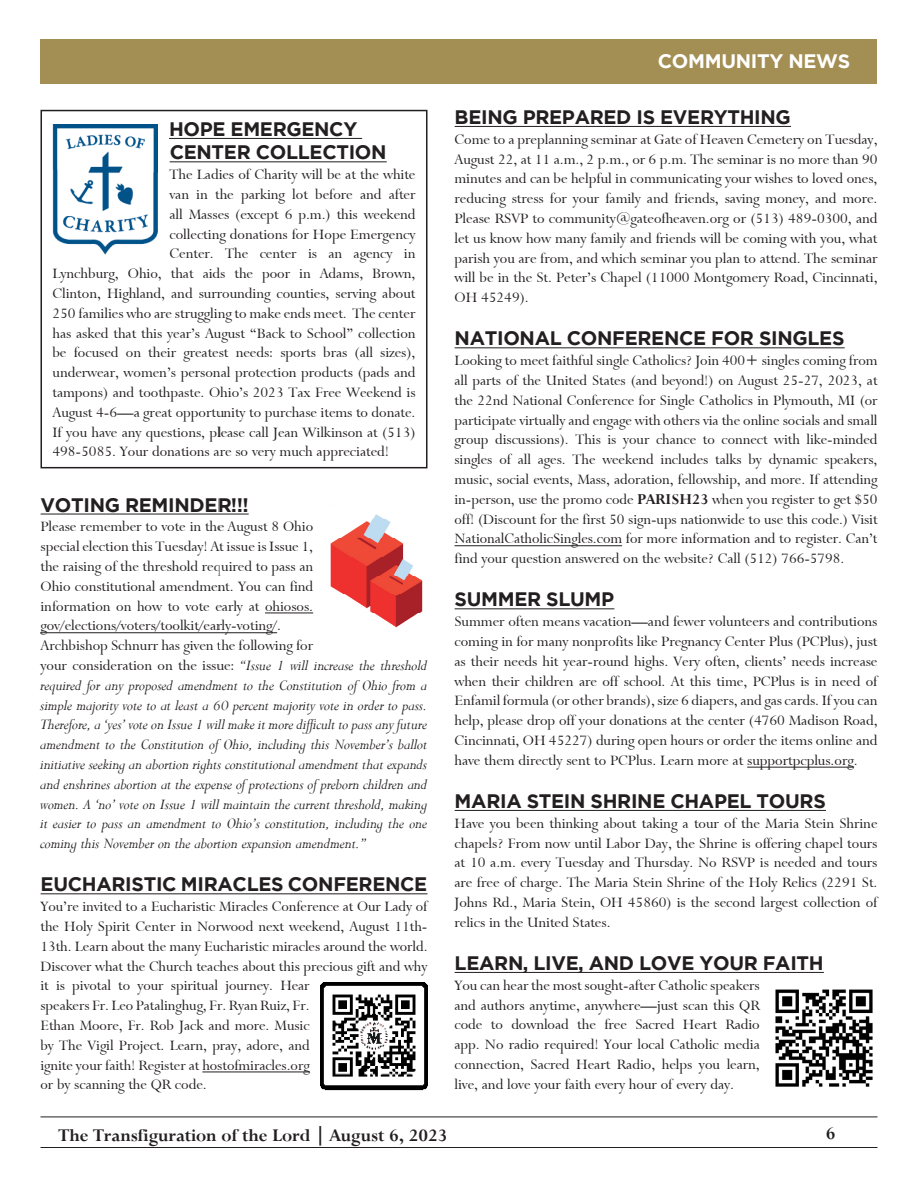
<style>
.page{position:relative;width:918px;height:1188px;background:#fff}
.page>*{position:absolute;margin:0;border:0;box-sizing:border-box;transform-origin:0 0}
.t1{font:700 19.5px "Gotham";letter-spacing:-.015em;color:#231f20}
.t2{font:19.5px "Bronte Bold SWFTE";color:#231f20}
.t3{font:700 19.5px "Gotham";letter-spacing:-.015em;color:#fff}
.t4{font:16.5px/19.8px "Bronte Regular SWFTE";color:#231f20;text-align:justify}
.t5{font:16.5px/19.8px "Bronte Italic SWFTE";color:#231f20}
.s1{font-family:"Bronte Regular SWFTE"}
.s2{font-family:"Bronte Bold SWFTE"}
</style>
<div class="page">
<hr style="left:40px;top:1147px;width:838px;height:1px;background:#231f20">
<hr style="left:40px;top:1117px;width:838px;height:1px;background:#231f20">
<hr style="left:41px;top:514px;width:208px;height:1px;background:#231f20">
<hr style="left:265px;top:613px;width:48px;height:1px;background:#231f20">
<hr style="left:40px;top:632px;width:237px;height:1px;background:#231f20">
<hr style="left:41px;top:894px;width:386px;height:1px;background:#231f20">
<hr style="left:202px;top:1072px;width:108px;height:1px;background:#231f20">
<hr style="left:169px;top:138px;width:193px;height:1px;background:#231f20">
<hr style="left:170px;top:162px;width:217px;height:1px;background:#231f20">
<img style="left:52px;top:124px;width:106px;height:130px">
<div style="left:40px;top:110px;width:388px;height:358px;border:2px solid #231f20"></div>
<hr style="left:455px;top:126px;width:336px;height:1px;background:#231f20">
<hr style="left:455px;top:348px;width:390px;height:1px;background:#231f20">
<hr style="left:454px;top:545px;width:168px;height:1px;background:#231f20">
<hr style="left:455px;top:609px;width:159px;height:1px;background:#231f20">
<hr style="left:747px;top:767px;width:107px;height:1px;background:#231f20">
<hr style="left:455px;top:810px;width:371px;height:1px;background:#231f20">
<hr style="left:455px;top:972px;width:369px;height:1px;background:#231f20">
<div style="left:40px;top:39px;width:838px;height:44px;background:#a38f54"></div>
<img style="left:330px;top:514px;width:93px;height:114px">
<img style="left:775px;top:989px;width:98px;height:98px">
<img style="left:320px;top:983px;width:108px;height:108px">
<p class="t1" style="left:169px;top:118px;width:190px">HOPE EMERGENCY</p>
<p class="t1" style="left:170px;top:141px;width:218px">CENTER COLLECTION</p>
<p class="t4" style="left:170px;top:165px;width:247px">The Ladies of Charity will be at the white</p>
<p class="t4" style="left:170px;top:185px;width:247px">van in the parking lot before and after</p>
<p class="t4" style="left:170px;top:204px;width:247px">all Masses (except 6 p.m.) this weekend</p>
<p class="t4" style="left:170px;top:224px;width:247px">collecting donations for Hope Emergency</p>
<p class="t4" style="left:170px;top:244px;width:247px">Center. The center is an agency in</p>
<p class="t4" style="left:52px;top:264px;width:365px">Lynchburg, Ohio, that aids the poor in Adams, Brown,</p>
<p class="t4" style="left:52px;top:284px;width:364px">Clinton, Highland, and surrounding counties, serving about</p>
<p class="t4" style="left:52px;top:303px;width:364px">250 families who are struggling to make ends meet. The center</p>
<p class="t4" style="left:52px;top:323px;width:365px">has asked that this year’s August “Back to School” collection</p>
<p class="t4" style="left:52px;top:343px;width:364px">be focused on their greatest needs: sports bras (all sizes),</p>
<p class="t4" style="left:52px;top:363px;width:365px">underwear, women’s personal protection products (pads and</p>
<p class="t4" style="left:52px;top:383px;width:365px">tampons) and toothpaste. Ohio’s 2023 Tax Free Weekend is</p>
<p class="t4" style="left:52px;top:402px;width:364px">August 4-6—a great opportunity to purchase items to donate.</p>
<p class="t4" style="left:52px;top:422px;width:365px">If you have any questions, please call Jean Wilkinson at (513)</p>
<p class="t4" style="left:52px;top:442px;width:338px">498-5085. Your donations are so very much appreciated!</p>
<p class="t1" style="left:41px;top:493px;width:210px">VOTING REMINDER!!!</p>
<p class="t4" style="left:40px;top:517px;width:274px">Please remember to vote in the August 8 Ohio special election this Tuesday! At issue is Issue 1, the raising of the threshold required to pass an Ohio constitutional amendment. You can find information on how to vote early at ohiosos. gov/elections/voters/toolkit/early-voting/.</p>
<p class="t5" style="left:40px;top:636px;width:389px"><span class="s1">Archbishop Schnurr has given the following for<br>your consideration on the issue:</span> “Issue 1 will increase the threshold required for any proposed amendment to the Constitution of Ohio from a simple majority vote to at least a 60 percent majority vote in order to pass.<br>Therefore, a ‘yes’ vote on Issue 1 will make it more difficult to pass any future amendment to the Constitution of Ohio, including this November’s ballot initiative seeking an abortion rights constitutional amendment that expands and enshrines abortion at the expense of protections of preborn children and women. A ‘no’ vote on Issue 1 will maintain the current threshold, making it easier to pass an amendment to Ohio’s constitution, including the one coming this November on the abortion expansion amendment.”</p>
<p class="t1" style="left:41px;top:873px;width:388px">EUCHARISTIC MIRACLES CONFERENCE</p>
<p class="t4" style="left:40px;top:897px;width:388px;text-align:left">You’re invited to a Eucharistic Miracles Conference at Our Lady of the Holy Spirit Center in Norwood next weekend, August 11th-13th. Learn about the many Eucharistic miracles around the world.<br>Discover what the Church teaches about this precious gift and why it is pivotal to your spiritual journey. Hear<br>speakers Fr. Leo Patalinghug, Fr. Ryan Ruiz, Fr.<br>Ethan Moore, Fr. Rob Jack and more. Music<br>by The Vigil Project. Learn, pray, adore, and<br>ignite your faith! Register at hostofmiracles.org<br>or by scanning the QR code.</p>
<p class="t3" style="left:658px;top:50px;width:194px">COMMUNITY NEWS</p>
<p class="t1" style="left:455px;top:106px;width:338px">BEING PREPARED IS EVERYTHING</p>
<p class="t4" style="left:454px;top:129px;width:425px">Come to a preplanning seminar at Gate of Heaven Cemetery on Tuesday, August 22, at 11 a.m., 2 p.m., or 6 p.m. The seminar is no more than 90 minutes and can be helpful in communicating your wishes to loved ones, reducing stress for your family and friends, saving money, and more.<br>Please RSVP to community@gateofheaven.org or (513) 489-0300, and let us know how many family and friends will be coming with you, what parish you are from, and which seminar you plan to attend. The seminar will be in the St. Peter’s Chapel (11000 Montgomery Road, Cincinnati, OH 45249).</p>
<p class="t1" style="left:455px;top:327px;width:391px">NATIONAL CONFERENCE FOR SINGLES</p>
<p class="t4" style="left:454px;top:351px;width:425px">Looking to meet faithful single Catholics? Join 400+ singles coming from all parts of the United States (and beyond!) on August 25-27, 2023, at the 22nd National Conference for Single Catholics in Plymouth, MI (or participate virtually and engage with others via the online socials and small group discussions). This is your chance to connect with like-minded singles of all ages. The weekend includes talks by dynamic speakers, music, social events, Mass, adoration, fellowship, and more. If attending in-person, use the promo code <span class="s2">PARISH23</span> when you register to get $50 off! (Discount for the first 50 sign-ups nationwide to use this code.) Visit NationalCatholicSingles.com for more information and to register. Can’t find your question answered on the website? Call (512) 766-5798.</p>
<p class="t1" style="left:455px;top:588px;width:161px">SUMMER SLUMP</p>
<p class="t4" style="left:454px;top:612px;width:425px">Summer often means vacation—and fewer volunteers and contributions coming in for many nonprofits like Pregnancy Center Plus (PCPlus), just as their needs hit year-round highs. Very often, clients’ needs increase when their children are off school. At this time, PCPlus is in need of Enfamil formula (or other brands), size 6 diapers, and gas cards. If you can help, please drop off your donations at the center (4760 Madison Road, Cincinnati, OH 45227) during open hours or order the items online and have them directly sent to PCPlus. Learn more at supportpcplus.org.</p>
<p class="t1" style="left:455px;top:790px;width:373px">MARIA STEIN SHRINE CHAPEL TOURS</p>
<p class="t4" style="left:454px;top:813px;width:425px">Have you been thinking about taking a tour of the Maria Stein Shrine chapels? From now until Labor Day, the Shrine is offering chapel tours at 10 a.m. every Tuesday and Thursday. No RSVP is needed and tours are free of charge. The Maria Stein Shrine of the Holy Relics (2291 St.<br>Johns Rd., Maria Stein, OH 45860) is the second largest collection of relics in the United States.</p>
<p class="t1" style="left:455px;top:952px;width:371px">LEARN, LIVE, AND LOVE YOUR FAITH</p>
<p class="t4" style="left:454px;top:975px;width:307px">You can hear the most sought-after Catholic speakers and authors anytime, anywhere—just scan this QR code to download the free Sacred Heart Radio app. No radio required! Your local Catholic media connection, Sacred Heart Radio, helps you learn, live, and love your faith every hour of every day.</p>
<p class="t2" style="left:58px;top:1123px;width:391px">The Transfiguration of the Lord | August 6, 2023</p>
<p class="t2" style="left:826px;top:1122px;width:11px">6</p>
</div>
